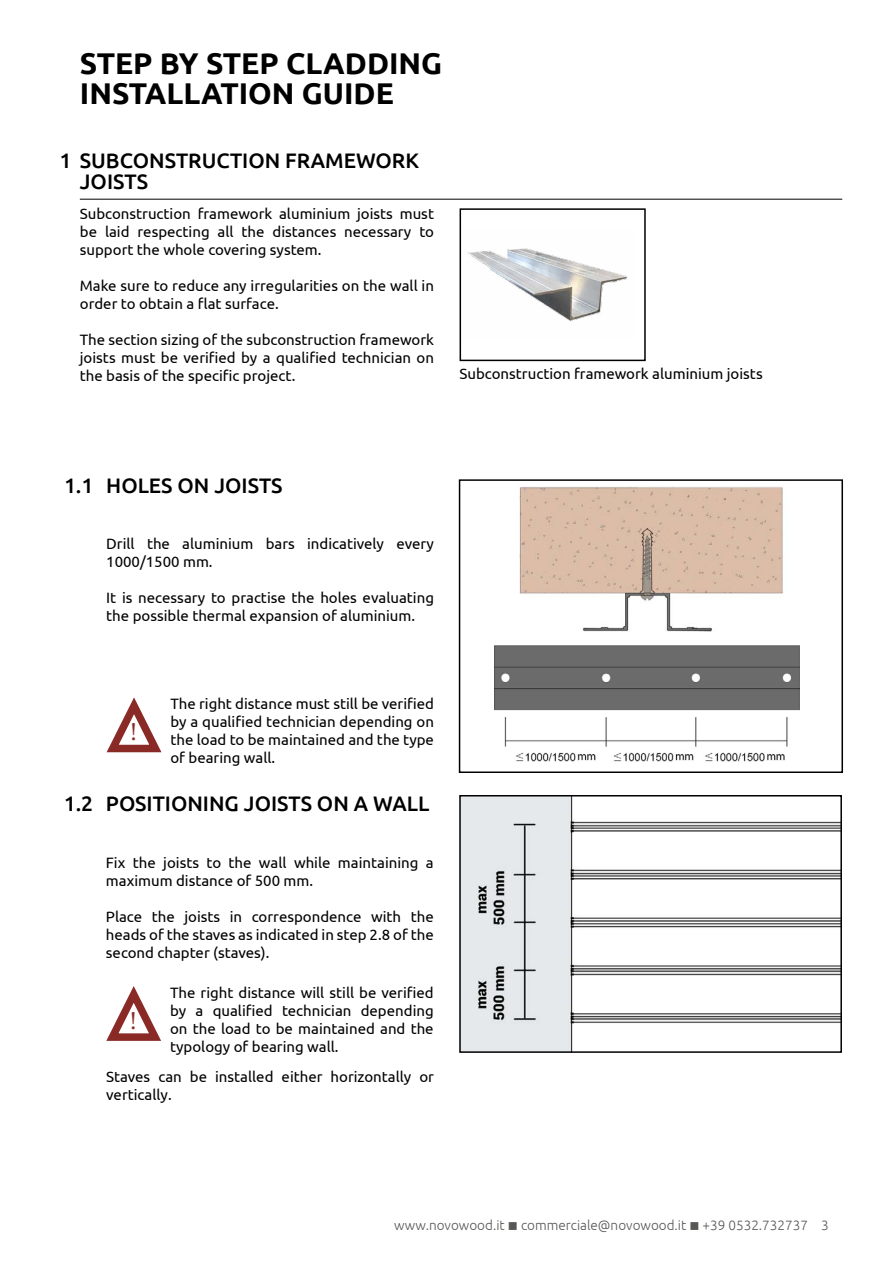
<style>
.page{position:relative;width:893px;height:1263px;background:#fff}
.page>*{position:absolute;margin:0;border:0;box-sizing:border-box;transform-origin:0 0}
.t1{font:700 30px/30px "Ubuntu";color:#000}
.t2{font:25.5px "Minion Pro";color:#8a2a27}
.t3{font:500 21px/21px "Ubuntu";color:#000}
.t4{font:15px/18px "Ubuntu";color:#000;text-align:justify}
.t5{font:300 13.5px "Ubuntu";color:#575756}
</style>
<div class="page">
<img style="left:462px;top:798px;width:377px;height:252px">
<div style="left:459px;top:795px;width:383px;height:258px;border:2px solid #000"></div>
<svg style="left:106px;top:986px;width:55px;height:55px"></svg>
<hr style="left:80px;top:199px;width:762px;height:1px;background:#000">
<svg style="left:106px;top:697px;width:56px;height:56px"></svg>
<img style="left:468px;top:248px;width:160px;height:74px">
<div style="left:460px;top:208px;width:186px;height:153px;border:2px solid #000"></div>
<img style="left:495px;top:645px;width:305px;height:117px">
<div style="left:459px;top:479px;width:384px;height:294px;border:2px solid #000"></div>
<img style="left:519px;top:486px;width:264px;height:146px">
<h1 class="t1" style="left:80px;top:48px;width:364px">STEP BY STEP CLADDING<br>INSTALLATION GUIDE</h1>
<h3 class="t3" style="left:80px;top:150px;width:341px;text-indent:-20px">1 SUBCONSTRUCTION FRAMEWORK<br>JOISTS</h3>
<p class="t4" style="left:80px;top:204px;width:356px">Subconstruction framework aluminium joists must be laid respecting all the distances necessary to support the whole covering system.</p>
<p class="t4" style="left:80px;top:276px;width:356px">Make sure to reduce any irregularities on the wall in order to obtain a flat surface.</p>
<p class="t4" style="left:80px;top:330px;width:356px">The section sizing of the subconstruction framework joists must be verified by a qualified technician on the basis of the specific project.</p>
<p class="t4" style="left:460px;top:364px;width:305px">Subconstruction framework aluminium joists</p>
<h3 class="t3" style="left:64px;top:474px;width:220px">1.1 HOLES ON JOISTS</h3>
<p class="t4" style="left:106px;top:534px;width:329px">Drill the aluminium bars indicatively every<br>1000/1500 mm.</p>
<p class="t4" style="left:106px;top:588px;width:329px">It is necessary to practise the holes evaluating the possible thermal expansion of aluminium.</p>
<h2 class="t2" style="left:130px;top:715px;width:9px">!</h2>
<p class="t4" style="left:170px;top:694px;width:265px">The right distance must still be verified by a qualified technician depending on the load to be maintained and the type of bearing wall.</p>
<h3 class="t3" style="left:64px;top:792px;width:367px">1.2 POSITIONING JOISTS ON A WALL</h3>
<p class="t4" style="left:106px;top:853px;width:329px">Fix the joists to the wall while maintaining a maximum distance of 500 mm.</p>
<p class="t4" style="left:106px;top:907px;width:329px">Place the joists in correspondence with the heads of the staves as indicated in step 2.8 of the second chapter (staves).</p>
<h2 class="t2" style="left:130px;top:1003px;width:9px">!</h2>
<p class="t4" style="left:170px;top:983px;width:265px">The right distance will still be verified by a qualified technician depending on the load to be maintained and the typology of bearing wall.</p>
<p class="t4" style="left:106px;top:1067px;width:329px">Staves can be installed either horizontally or vertically.</p>
<p class="t5" style="left:394px;top:1217px;width:436px">www.novowood.it ■ commerciale@novowood.it ■ +39 0532.732737 3</p>
</div>
